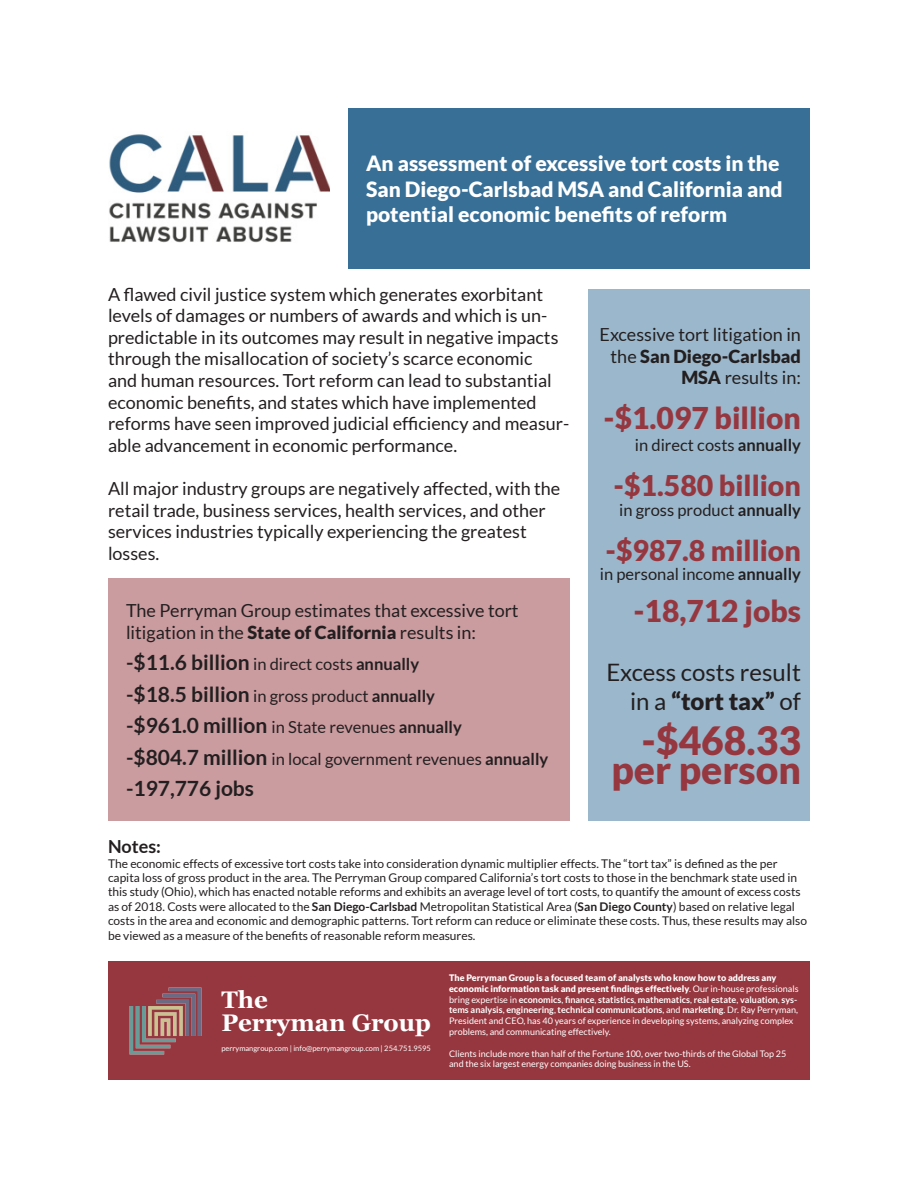
<style>
.page{position:relative;width:918px;height:1188px;background:#fff}
.page>*{position:absolute;margin:0;border:0;box-sizing:border-box;transform-origin:0 0}
.t1{font:900 39px/28.5px "Lato";color:#96373f;text-align:right}
.t2{font:900 30px "Lato";color:#96373f}
.t3{font:900 28.5px "Lato";color:#96373f}
.t4{font:24px/28.8px "Lato";color:#231f20;text-align:right}
.t5{font:700 24px/23.4px "Georgia";color:#fff}
.t6{font:900 21px/25.2px "Lato";color:#fff}
.t7{font:700 21px "Lato";color:#231f20}
.t8{font:18px/21.6px "Lato";color:#231f20}
.t9{font:700 18px "Lato";color:#231f20}
.t10{font:16.5px "Lato";color:#231f20}
.t11{font:12px/14.4px "Lato";color:#231f20}
.t12{font:9px/10.8px "Lato";color:#fff}
.t13{font:7.5px "Lato";color:#fff}
.s1{font-weight:900}
.s2{font-weight:400;font-size:16.5px}
.s3{font-size:16.5px}
.s4{font-weight:700;font-size:21px}
.s5{font-weight:700}
</style>
<div class="page">
<div style="left:108px;top:961px;width:702px;height:119px;background:#96373f"></div>
<img style="left:129px;top:987px;width:73px;height:68px">
<img style="left:109px;top:134px;width:221px;height:109px">
<div style="left:348px;top:108px;width:462px;height:160px;background:#376f97"></div>
<div style="left:588px;top:289px;width:222px;height:532px;background:#9bb7cb"></div>
<div style="left:108px;top:578px;width:462px;height:243px;background:#ca9b9f"></div>
<p class="t6" style="left:366px;top:151px;width:418px">An assessment of excessive tort costs in the<br>San Diego-Carlsbad MSA and California and potential economic benefits of reform</p>
<p class="t8" style="left:108px;top:283px;width:463px">A flawed civil justice system which generates exorbitant levels of damages or numbers of awards and which is un&shy;predictable in its outcomes may result in negative impacts through the misallocation of society’s scarce economic<br>and human resources. Tort reform can lead to substantial economic benefits, and states which have implemented reforms have seen improved judicial efficiency and measur&shy;able advancement in economic performance.</p>
<p class="t8" style="left:108px;top:478px;width:454px">All major industry groups are negatively affected, with the retail trade, business services, health services, and other services industries typically experiencing the greatest losses.</p>
<p class="t8" style="left:126px;top:600px;width:394px">The Perryman Group estimates that excessive tort litigation in the <span class="s1">State of California</span> results in:</p>
<p class="t7" style="left:126px;top:650px;width:295px">-$11.6 billion <span class="s2">in direct costs</span> <span class="s3">annually</span></p>
<p class="t10" style="left:126px;top:686px;width:310px"><span class="s4">-$18.5 billion</span> in gross product <span class="s5">annually</span></p>
<p class="t10" style="left:126px;top:718px;width:337px"><span class="s4">-$961.0 million</span> in State revenues <span class="s5">annually</span></p>
<p class="t10" style="left:126px;top:749px;width:424px"><span class="s4">-$804.7 million</span> in local government revenues <span class="s5">annually</span></p>
<p class="t7" style="left:126px;top:776px;width:130px">-197,776 jobs</p>
<p class="t8" style="left:600px;top:324px;width:203px;text-align:right">Excessive tort litigation in the <span class="s1">San Diego-Carlsbad<br>MSA</span> results in:</p>
<p class="t2" style="left:604px;top:401px;width:199px">-$1.097 billion</p>
<p class="t10" style="left:635px;top:436px;width:168px">in direct costs <span class="s5">annually</span></p>
<p class="t3" style="left:614px;top:469px;width:189px">-$1.580 billion</p>
<p class="t10" style="left:619px;top:500px;width:183px">in gross product <span class="s5">annually</span></p>
<p class="t3" style="left:605px;top:534px;width:197px">-$987.8 million</p>
<p class="t10" style="left:600px;top:565px;width:203px">in personal income <span class="s5">annually</span></p>
<p class="t2" style="left:634px;top:594px;width:169px">-18,712 jobs</p>
<p class="t4" style="left:606px;top:658px;width:196px">Excess costs result in a <span class="s1">“tort tax”</span> of</p>
<p class="t1" style="left:611px;top:726px;width:191px">-$468.33 per person</p>
<p class="t9" style="left:108px;top:836px;width:55px">Notes:</p>
<p class="t11" style="left:108px;top:856px;width:701px">The economic effects of excessive tort costs take into consideration dynamic multiplier effects. The “tort tax” is defined as the per capita loss of gross product in the area. The Perryman Group compared California’s tort costs to those in the benchmark state used in this study (Ohio), which has enacted notable reforms and exhibits an average level of tort costs, to quantify the amount of excess costs as of 2018. Costs were allocated to the <span class="s5">San Diego-Carlsbad</span> Metropolitan Statistical Area (<span class="s5">San Diego County</span>) based on relative legal costs in the area and economic and demographic patterns. Tort reform can reduce or eliminate these costs. Thus, these results may also be viewed as a measure of the benefits of reasonable reform measures.</p>
<p class="t5" style="left:221px;top:988px;width:211px">The<br>Perryman Group</p>
<p class="t13" style="left:221px;top:1044px;width:211px">perrymangroup.com | info@perrymangroup.com | 254.751.9595</p>
<p class="t12" style="left:449px;top:972px;width:351px"><span class="s1">The Perryman Group is a focused team of analysts who know how to address any economic information task and present findings effectively</span>. Our in-house professionals bring expertise in <span class="s5">economics</span>, <span class="s5">finance</span>, <span class="s5">statistics</span>, <span class="s5">mathematics</span>, <span class="s5">real estate</span>, <span class="s5">valuation</span>, <span class="s5">sys&shy;tems analysis</span>, <span class="s5">engineering</span>, <span class="s5">technical communications</span>, and <span class="s5">marketing</span>. Dr. Ray Perryman, President and CEO, has 40 years of experience in developing systems, analyzing complex problems, and communicating effectively.</p>
<p class="t12" style="left:449px;top:1048px;width:339px">Clients include more than half of the Fortune 100, over two-thirds of the Global Top 25 and the six largest energy companies doing business in the US.</p>
</div>
